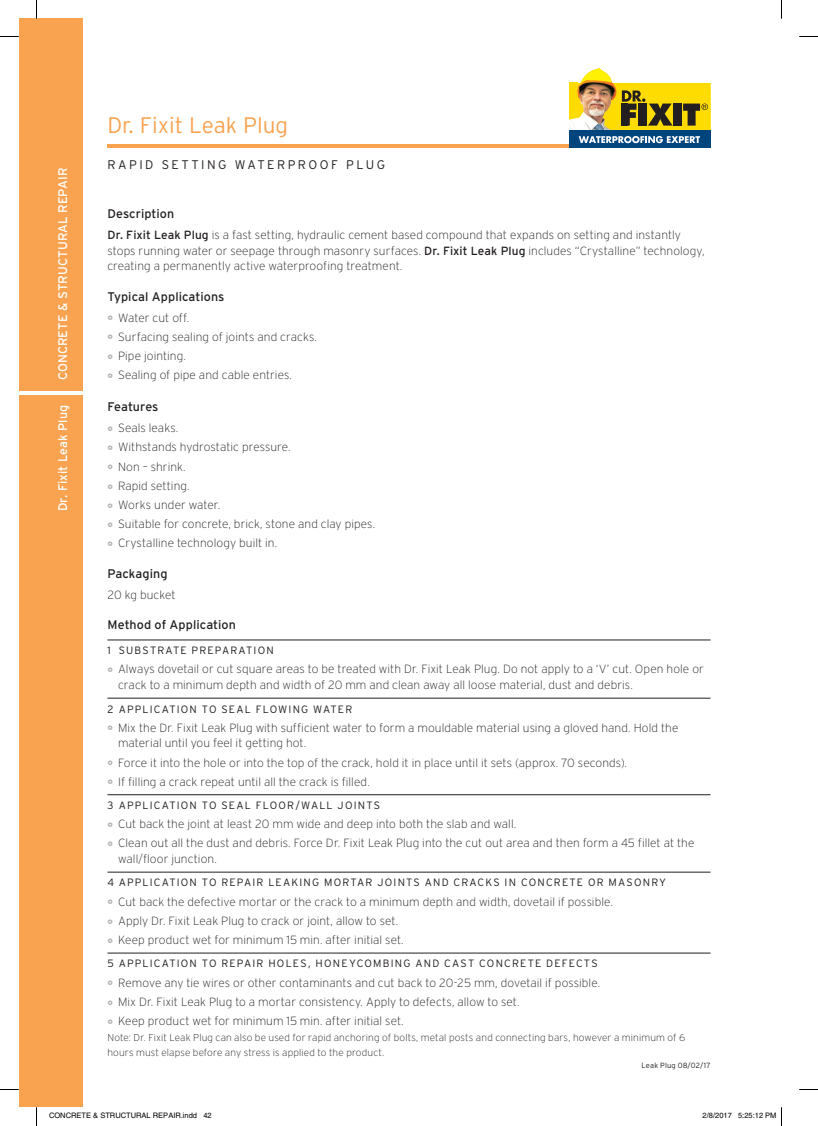
<style>
.page{position:relative;width:818px;height:1126px;background:#fff}
.page>*{position:absolute;margin:0;border:0;box-sizing:border-box;transform-origin:0 0}
.t1{font:300 22.5px "Interstate Plus";color:#f9a350}
.heading_paragragh{font:12.5px "Interstate Plus";letter-spacing:.005em;color:#231f20}
.vertcial_product__RE{font:12.5px "Interstate Plus";color:#fff}
.GENERIC_NAME{font:300 12.5px "Interstate Plus";letter-spacing:.2em;color:#231f20}
.LEFT{font:200 11.88px/15.6px "Interstate";letter-spacing:.005em;color:#231f20}
.RULE_ABOBE{font:300 10.62px "Interstate Plus";letter-spacing:.11em;color:#231f20}
.LEFT-2{font:200 10px/15.6px "Interstate";letter-spacing:.015em;color:#231f20}
.t2{font:7.5px "Helvetica";color:#000}
.FOOTER_CODE{font:300 7.5px "Interstate Plus";letter-spacing:.025em;color:#231f20}
.s1{font-family:"Interstate Plus";font-weight:400}
</style>
<div class="page">
<div style="left:19px;top:19px;width:64px;height:1088px;background:#f9a350"></div>
<hr style="left:107px;top:144px;width:603px;height:4px;background:#f9a350">
<hr style="left:19px;top:391px;width:64px;height:3px;background:#fff">
<div style="left:569px;top:130px;width:141px;height:18px;background:#01457f"></div>
<svg style="left:569px;top:68px;width:141px;height:62px"></svg>
<svg style="left:578px;top:136px;width:121px;height:7px"></svg>
<hr style="left:107px;top:639px;width:603px;height:1px;background:#231f20">
<hr style="left:107px;top:698px;width:603px;height:1px;background:#231f20">
<hr style="left:107px;top:794px;width:603px;height:1px;background:#231f20">
<hr style="left:107px;top:871px;width:603px;height:1px;background:#231f20">
<hr style="left:107px;top:952px;width:603px;height:1px;background:#231f20">
<svg style="left:0;top:36px;width:19px;height:1px"></svg>
<svg style="left:799px;top:36px;width:18px;height:1px"></svg>
<svg style="left:0;top:1089px;width:19px;height:1px"></svg>
<svg style="left:799px;top:1089px;width:18px;height:1px"></svg>
<svg style="left:36px;top:0;width:1px;height:19px"></svg>
<svg style="left:36px;top:1107px;width:1px;height:18px"></svg>
<p class="vertcial_product__RE" style="left:56px;top:380px;width:214px;rotate:-90deg">CONCRETE &amp; STRUCTURAL REPAIR</p>
<p class="vertcial_product__RE" style="left:56px;top:511px;width:108px;rotate:-90deg">Dr. Fixit Leak Plug</p>
<p class="t1" style="left:107px;top:112px;width:182px">Dr. Fixit Leak Plug</p>
<p class="GENERIC_NAME" style="left:108px;top:157px;width:279px">RAPID SETTING WATERPROOF PLUG</p>
<p class="heading_paragragh" style="left:107px;top:206px;width:68px">Description</p>
<p class="LEFT" style="left:107px;top:227px;width:598px"><span class="s1">Dr. Fixit Leak Plug</span> is a fast setting, hydraulic cement based compound that expands on setting and instantly stops running water or seepage through masonry surfaces. <span class="s1">Dr. Fixit Leak Plug</span> includes “Crystalline” technology, creating a permanently active waterproofing treatment.</p>
<p class="heading_paragragh" style="left:107px;top:289px;width:118px">Typical Applications</p>
<p class="LEFT" style="left:118px;top:309px;width:73px">Water cut off.</p>
<p class="LEFT" style="left:118px;top:329px;width:200px">Surfacing sealing of joints and cracks.</p>
<p class="LEFT" style="left:118px;top:348px;width:69px">Pipe jointing.</p>
<p class="LEFT" style="left:118px;top:367px;width:175px">Sealing of pipe and cable entries.</p>
<p class="heading_paragragh" style="left:107px;top:400px;width:52px">Features</p>
<p class="LEFT" style="left:118px;top:420px;width:62px">Seals leaks.</p>
<p class="LEFT" style="left:118px;top:439px;width:174px">Withstands hydrostatic pressure.</p>
<p class="LEFT" style="left:118px;top:458px;width:69px">Non – shrink.</p>
<p class="LEFT" style="left:118px;top:477px;width:73px">Rapid setting.</p>
<p class="LEFT" style="left:118px;top:497px;width:104px">Works under water.</p>
<p class="LEFT" style="left:118px;top:516px;width:258px">Suitable for concrete, brick, stone and clay pipes.</p>
<p class="LEFT" style="left:118px;top:535px;width:161px">Crystalline technology built in.</p>
<p class="heading_paragragh" style="left:107px;top:566px;width:61px">Packaging</p>
<p class="LEFT" style="left:107px;top:586px;width:70px">20 kg bucket</p>
<p class="heading_paragragh" style="left:107px;top:617px;width:130px">Method of Application</p>
<p class="RULE_ABOBE" style="left:107px;top:644px;width:168px">1 SUBSTRATE PREPARATION</p>
<p class="LEFT" style="left:118px;top:661px;width:587px">Always dovetail or cut square areas to be treated with Dr. Fixit Leak Plug. Do not apply to a ‘V’ cut. Open hole or crack to a minimum depth and width of 20 mm and clean away all loose material, dust and debris.</p>
<p class="RULE_ABOBE" style="left:107px;top:702px;width:246px">2 APPLICATION TO SEAL FLOWING WATER</p>
<p class="LEFT" style="left:118px;top:719px;width:561px">Mix the Dr. Fixit Leak Plug with sufficient water to form a mouldable material using a gloved hand. Hold the material until you feel it getting hot.</p>
<p class="LEFT" style="left:118px;top:754px;width:510px">Force it into the hole or into the top of the crack, hold it in place until it sets (approx. 70 seconds).</p>
<p class="LEFT" style="left:118px;top:773px;width:253px">If filling a crack repeat until all the crack is filled.</p>
<p class="RULE_ABOBE" style="left:107px;top:799px;width:274px">3 APPLICATION TO SEAL FLOOR/WALL JOINTS</p>
<p class="LEFT" style="left:118px;top:816px;width:399px">Cut back the joint at least 20 mm wide and deep into both the slab and wall.</p>
<p class="LEFT" style="left:118px;top:835px;width:577px">Clean out all the dust and debris. Force Dr. Fixit Leak Plug into the cut out area and then form a 45 fillet at the wall/floor junction.</p>
<p class="RULE_ABOBE" style="left:107px;top:876px;width:560px">4 APPLICATION TO REPAIR LEAKING MORTAR JOINTS AND CRACKS IN CONCRETE OR MASONRY</p>
<p class="LEFT" style="left:118px;top:893px;width:496px">Cut back the defective mortar or the crack to a minimum depth and width, dovetail if possible.</p>
<p class="LEFT" style="left:118px;top:912px;width:281px">Apply Dr. Fixit Leak Plug to crack or joint, allow to set.</p>
<p class="LEFT" style="left:118px;top:931px;width:287px">Keep product wet for minimum 15 min. after initial set.</p>
<p class="RULE_ABOBE" style="left:107px;top:957px;width:491px">5 APPLICATION TO REPAIR HOLES, HONEYCOMBING AND CAST CONCRETE DEFECTS</p>
<p class="LEFT" style="left:118px;top:974px;width:483px">Remove any tie wires or other contaminants and cut back to 20-25 mm, dovetail if possible.</p>
<p class="LEFT" style="left:118px;top:993px;width:403px">Mix Dr. Fixit Leak Plug to a mortar consistency. Apply to defects, allow to set.</p>
<p class="LEFT" style="left:118px;top:1012px;width:287px">Keep product wet for minimum 15 min. after initial set.</p>
<p class="LEFT-2" style="left:107px;top:1029px;width:579px">Note: Dr. Fixit Leak Plug can also be used for rapid anchoring of bolts, metal posts and connecting bars, however a minimum of 6 hours must elapse before any stress is applied to the product.</p>
<p class="FOOTER_CODE" style="left:641px;top:1061px;width:70px">Leak Plug 08/02/17</p>
<p class="t2" style="left:49px;top:1111px;width:164px">CONCRETE &amp; STRUCTURAL REPAIR.indd 42</p>
<p class="t2" style="left:702px;top:1111px;width:75px">2/8/2017 5:25:12 PM</p>
</div>
